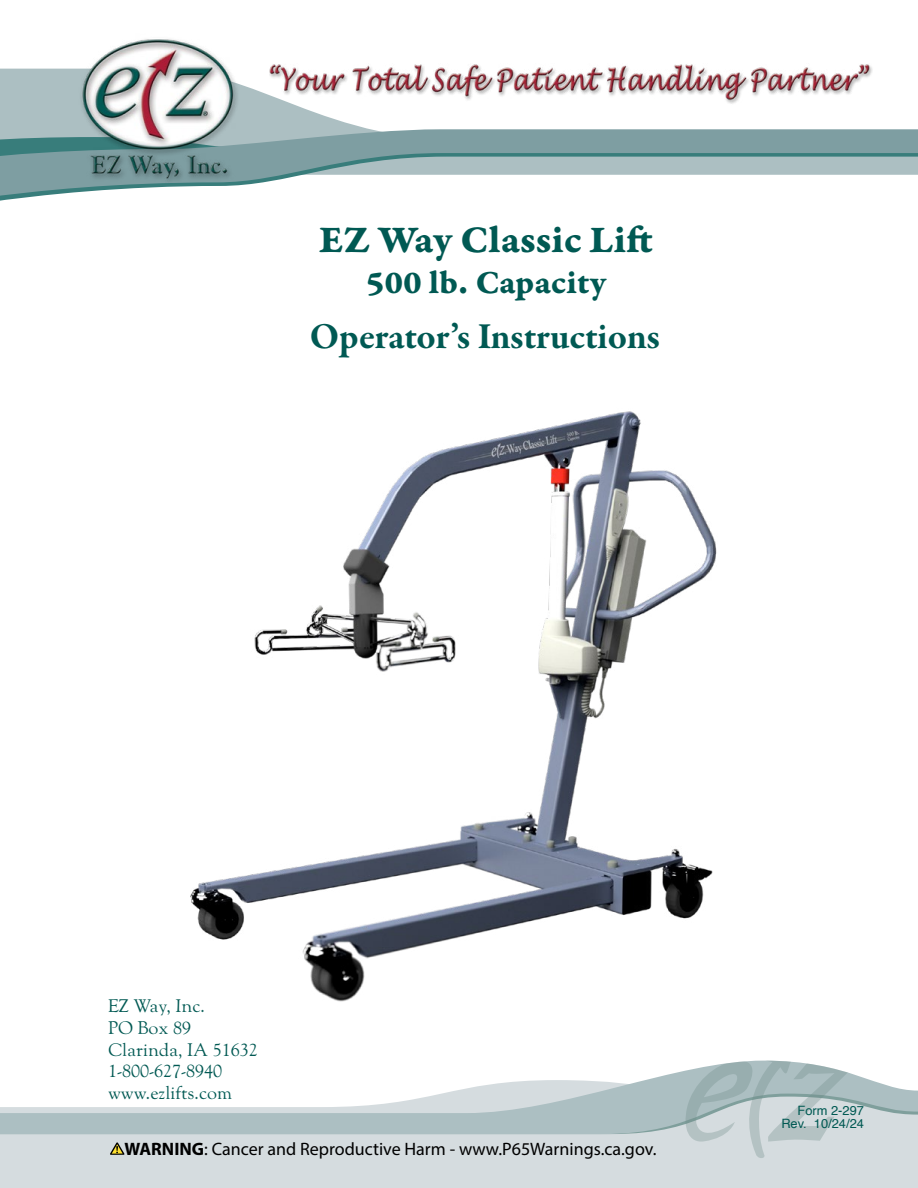
<style>
.page{position:relative;width:918px;height:1188px;background:#fff}
.page>*{position:absolute;margin:0;border:0;box-sizing:border-box;transform-origin:0 0}
.t1{font:40.2px "Garamond Premr Pro Bd Capt";color:#005953}
.t2{font:700 37.5px "Garamond Premr Pro";letter-spacing:-.01em;color:#005953}
.t3{font:34.5px "Garamond Premr Pro Bd Capt";color:#005953}
.t4{font:18px "LTC Goudy Oldstyle Pro";color:#005953}
.t5{font:18px "Myriad Pro";color:#000}
.t6{font:12.9px/13.5px "Helvetica";color:#005953;text-align:right}
.s1{font-weight:700}
</style>
<div class="page">
<svg style="left:0;top:69px;width:369px;height:60px;background:#b8c8cb"></svg>
<svg style="left:0;top:129px;width:918px;height:72px"></svg>
<div style="left:0;top:1134px;width:918px;height:54px;background:#d5dcdf"></div>
<svg style="left:0;top:1071px;width:918px;height:63px"></svg>
<svg style="left:682px;top:1061px;width:172px;height:97px"></svg>
<img style="left:269px;top:64px;width:604px;height:46px">
<img style="left:75px;top:39px;width:166px;height:144px">
<img style="left:190px;top:411px;width:527px;height:591px">
<svg style="left:110px;top:1142px;width:15px;height:13px"></svg>
<p class="t1" style="left:319px;top:214px;width:335px">EZ Way Classic Lift</p>
<p class="t3" style="left:366px;top:261px;width:242px">500 lb. Capacity</p>
<p class="t2" style="left:310px;top:313px;width:352px">Operator’s Instructions</p>
<p class="t4" style="left:108px;top:996px;width:99px">EZ Way, Inc.</p>
<p class="t4" style="left:108px;top:1017px;width:85px">PO Box 89</p>
<p class="t4" style="left:108px;top:1039px;width:151px">Clarinda, IA 51632</p>
<p class="t4" style="left:108px;top:1060px;width:116px">1-800-627-8940</p>
<p class="t4" style="left:108px;top:1082px;width:126px">www.ezlifts.com</p>
<p class="t5" style="left:124px;top:1138px;width:533px"><span class="s1">WARNING</span>: Cancer and Reproductive Harm - www.P65Warnings.ca.gov.</p>
<p class="t6" style="left:781px;top:1104px;width:84px">Form 2-297<br>Rev. 10/24/24</p>
</div>
